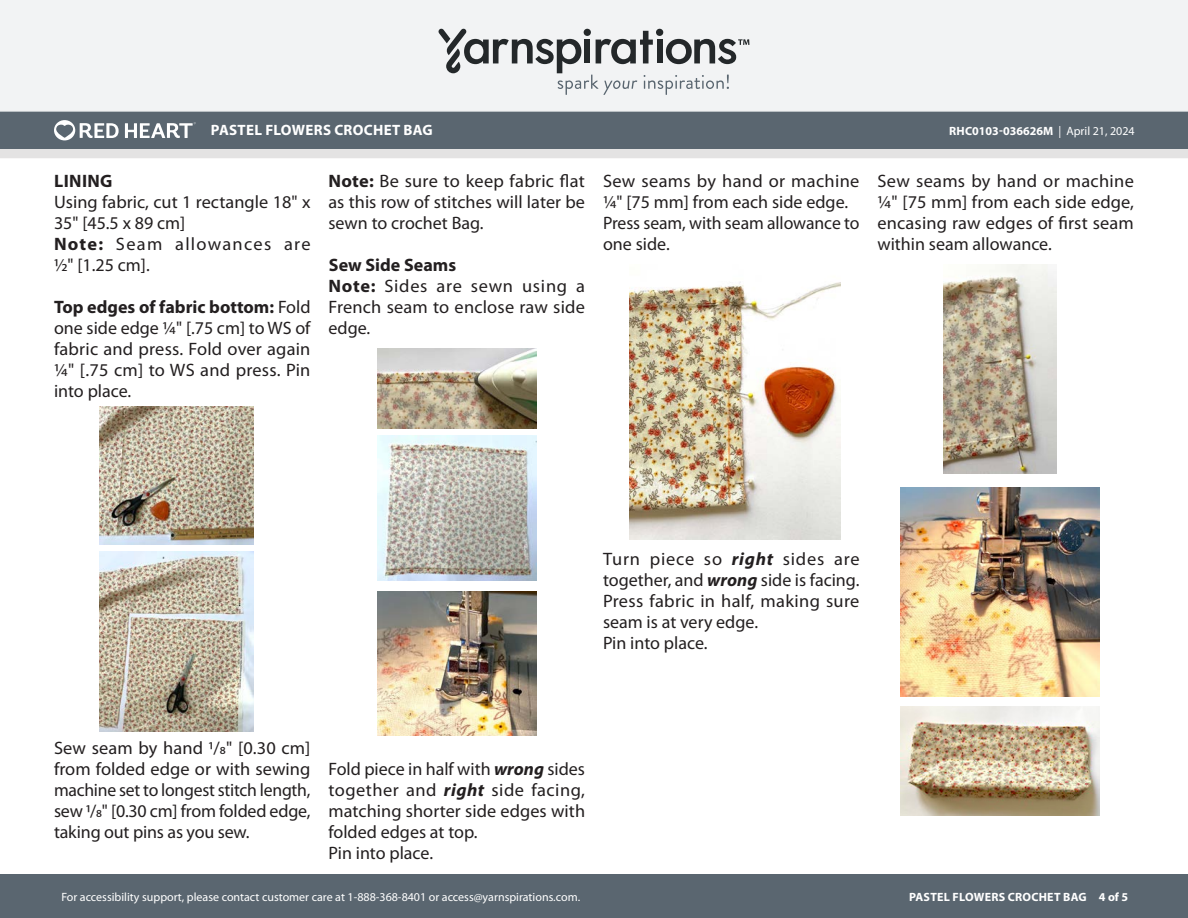
<style>
.page{position:relative;width:1188px;height:918px;background:#fff}
.page>*{position:absolute;margin:0;border:0;box-sizing:border-box;transform-origin:0 0}
.Body_-__Auto_Style_with_Keep_lines_toget{font:18px/21px "Myriad Pro";color:#231f20;text-align:justify}
.Body_-__Auto_Style_with_Keep_lines_toget-2{font:18px/21px "Myriad Pro";letter-spacing:.07em;color:#231f20}
.SIZES_-_Color_Coded{font:700 18px "Myriad Pro";color:#231f20}
.Body_-_SUBHEADS{font:700 18px "Myriad Pro";letter-spacing:.02em;color:#231f20}
.t1{font:700 15px "Myriad Pro";letter-spacing:.02em;color:#fff}
.t2{font:12px "Myriad Pro";color:#fff}
.t3{font:700 12px "Myriad Pro";letter-spacing:.015em;color:#fff}
.s1{font-weight:400}
.s2{font-weight:700}
.s3{font-weight:700;font-style:italic}
</style>
<div class="page">
<div style="left:0;top:875px;width:1188px;height:43px;background:#5a6670"></div>
<div style="left:0;top:149px;width:1188px;height:9px;background:#e4e3e3"></div>
<div style="left:0;top:111px;width:1188px;height:38px;background:#5a6670"></div>
<div style="left:0;top:0;width:1188px;height:112px;background:#f2f3f4"></div>
<svg style="left:438px;top:29px;width:311px;height:66px"></svg>
<svg style="left:54px;top:120px;width:65px;height:20px"></svg>
<svg style="left:125px;top:122px;width:71px;height:16px"></svg>
<img style="left:99px;top:407px;width:154px;height:137px">
<img style="left:99px;top:552px;width:154px;height:180px">
<img style="left:377px;top:348px;width:159px;height:80px">
<img style="left:377px;top:436px;width:159px;height:144px">
<img style="left:377px;top:591px;width:159px;height:145px">
<img style="left:629px;top:282px;width:212px;height:258px">
<img style="left:944px;top:264px;width:113px;height:210px">
<img style="left:901px;top:488px;width:199px;height:208px">
<img style="left:901px;top:706px;width:199px;height:110px">
<p class="t1" style="left:211px;top:120px;width:223px">PASTEL FLOWERS CROCHET BAG</p>
<p class="t3" style="left:949px;top:123px;width:187px">RHC0103-036626M <span class="s1">| April 21, 2024</span></p>
<p class="Body_-_SUBHEADS" style="left:54px;top:169px;width:60px">LINING</p>
<p class="Body_-__Auto_Style_with_Keep_lines_toget" style="left:54px;top:192px;width:258px">Using fabric, cut 1 rectangle 18" x<br>35" [45.5 x 89 cm]</p>
<p class="Body_-__Auto_Style_with_Keep_lines_toget-2" style="left:54px;top:234px;width:258px"><span class="s2">Note:</span> Seam allowances are ½" [1.25 cm].</p>
<p class="Body_-__Auto_Style_with_Keep_lines_toget" style="left:54px;top:297px;width:258px"><span class="s2">Top edges of fabric bottom:</span> Fold one side edge ¼" [.75 cm] to WS of fabric and press. Fold over again ¼" [.75 cm] to WS and press. Pin into place.</p>
<p class="Body_-__Auto_Style_with_Keep_lines_toget" style="left:328px;top:171px;width:258px"><span class="s2">Note:</span> Be sure to keep fabric flat as this row of stitches will later be sewn to crochet Bag.</p>
<p class="SIZES_-_Color_Coded" style="left:329px;top:253px;width:129px">Sew Side Seams</p>
<p class="Body_-__Auto_Style_with_Keep_lines_toget" style="left:328px;top:276px;width:258px"><span class="s2">Note:</span> Sides are sewn using a French seam to enclose raw side edge.</p>
<p class="Body_-__Auto_Style_with_Keep_lines_toget" style="left:603px;top:171px;width:258px">Sew seams by hand or machine ¼" [75 mm] from each side edge.</p>
<p class="Body_-__Auto_Style_with_Keep_lines_toget" style="left:603px;top:213px;width:258px">Press seam, with seam allowance to one side.</p>
<p class="Body_-__Auto_Style_with_Keep_lines_toget" style="left:878px;top:171px;width:258px">Sew seams by hand or machine ¼" [75 mm] from each side edge, encasing raw edges of first seam within seam allowance.</p>
<p class="Body_-__Auto_Style_with_Keep_lines_toget" style="left:603px;top:549px;width:258px">Turn piece so <span class="s3">right</span> sides are together, and <span class="s3">wrong</span> side is facing.</p>
<p class="Body_-__Auto_Style_with_Keep_lines_toget" style="left:603px;top:591px;width:258px">Press fabric in half, making sure seam is at very edge.</p>
<p class="Body_-__Auto_Style_with_Keep_lines_toget" style="left:603px;top:633px;width:106px">Pin into place.</p>
<p class="Body_-__Auto_Style_with_Keep_lines_toget" style="left:54px;top:738px;width:258px">Sew seam by hand 1/8" [0.30 cm] from folded edge or with sewing machine set to longest stitch length, sew 1/8" [0.30 cm] from folded edge, taking out pins as you sew.</p>
<p class="Body_-__Auto_Style_with_Keep_lines_toget" style="left:328px;top:759px;width:258px">Fold piece in half with <span class="s3">wrong</span> sides together and <span class="s3">right</span> side facing, matching shorter side edges with folded edges at top.</p>
<p class="Body_-__Auto_Style_with_Keep_lines_toget" style="left:328px;top:843px;width:106px">Pin into place.</p>
<p class="t2" style="left:61px;top:890px;width:520px">For accessibility support, please contact customer care at 1-888-368-8401 or access@yarnspirations.com.</p>
<p class="t3" style="left:909px;top:889px;width:221px">PASTEL FLOWERS CROCHET BAG 4 of 5</p>
</div>
